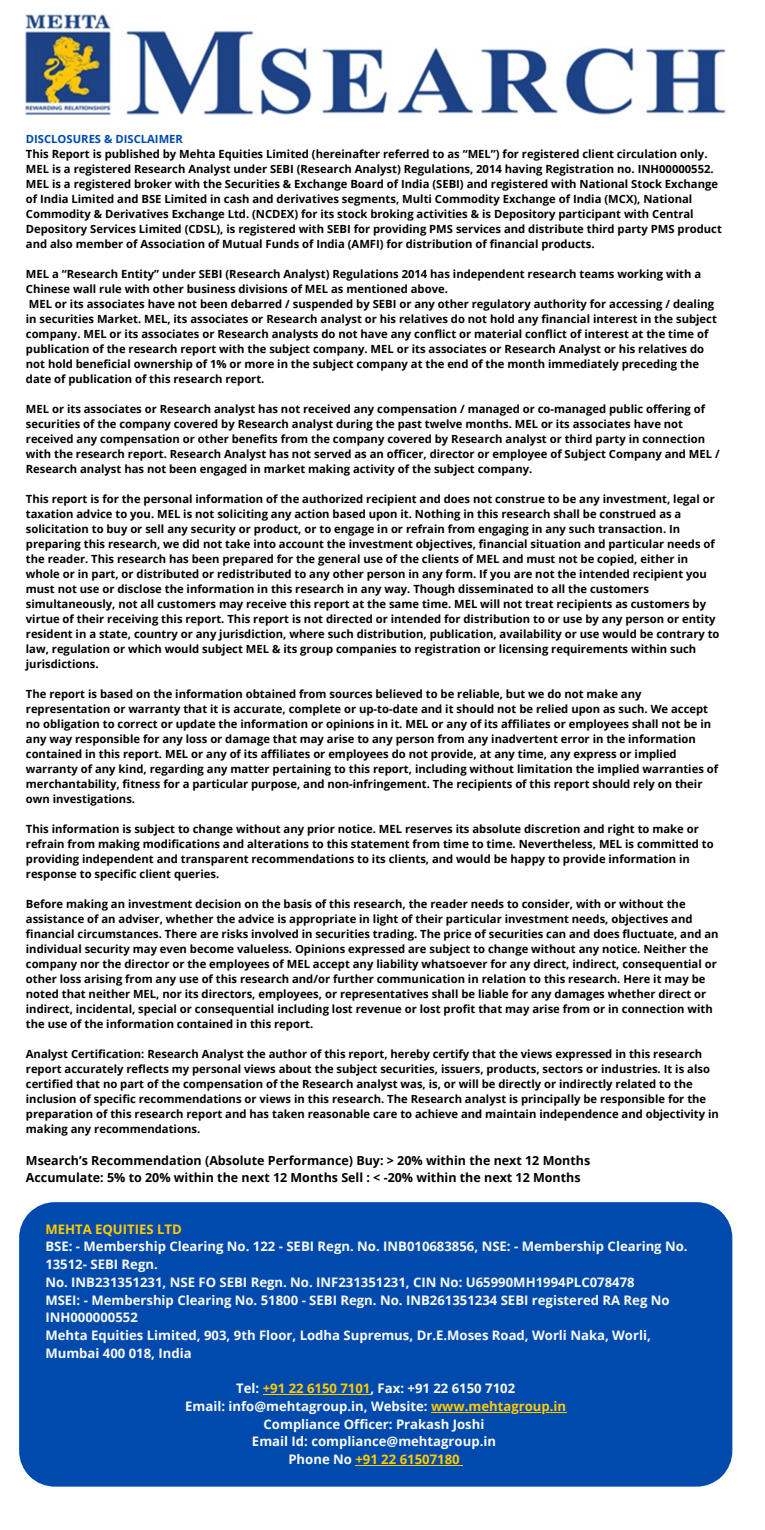
<style>
.page{position:relative;width:765px;height:1530px;background:#fff}
.page>*{position:absolute;margin:0;border:0;box-sizing:border-box;transform-origin:0 0}
.t1{font:700 13.12px/17.8px "Open Sans";color:#fafbfc;text-align:center}
.t2{font:700 12.5px/16.9px "Open Sans";color:#000}
.t3{font:700 11.25px/15px "Open Sans";color:#000}
.t4{font:700 11.25px "Open Sans";color:#004aad}
.s1{color:#ffcb00}
</style>
<div class="page">
<img style="left:26px;top:14px;width:699px;height:101px">
<div style="left:19px;top:1202px;width:713px;height:285px;background:#004aad"></div>
<hr style="left:263px;top:1394px;width:107px;height:1px;background:#ffcb00">
<hr style="left:431px;top:1412px;width:135px;height:1px;background:#ffcb00">
<hr style="left:355px;top:1465px;width:105px;height:1px;background:#ffcb00">
<p class="t4" style="left:26px;top:131px;width:159px">DISCLOSURES &amp; DISCLAIMER</p>
<p class="t3" style="left:26px;top:146px;width:698px">This Report is published by Mehta Equities Limited (hereinafter referred to as “MEL”) for registered client circulation only.<br>MEL is a registered Research Analyst under SEBI (Research Analyst) Regulations, 2014 having Registration no. INH00000552.<br>MEL is a registered broker with the Securities &amp; Exchange Board of India (SEBI) and registered with National Stock Exchange of India Limited and BSE Limited in cash and derivatives segments, Multi Commodity Exchange of India (MCX), National Commodity &amp; Derivatives Exchange Ltd. (NCDEX) for its stock broking activities &amp; is Depository participant with Central Depository Services Limited (CDSL), is registered with SEBI for providing PMS services and distribute third party PMS product and also member of Association of Mutual Funds of India (AMFI) for distribution of financial products.</p>
<p class="t3" style="left:26px;top:266px;width:677px">MEL a “Research Entity” under SEBI (Research Analyst) Regulations 2014 has independent research teams working with a<br>Chinese wall rule with other business divisions of MEL as mentioned above.</p>
<p class="t3" style="left:26px;top:296px;width:693px">MEL or its associates have not been debarred / suspended by SEBI or any other regulatory authority for accessing / dealing in securities Market. MEL, its associates or Research analyst or his relatives do not hold any financial interest in the subject company. MEL or its associates or Research analysts do not have any conflict or material conflict of interest at the time of publication of the research report with the subject company. MEL or its associates or Research Analyst or his relatives do not hold beneficial ownership of 1% or more in the subject company at the end of the month immediately preceding the date of publication of this research report.</p>
<p class="t3" style="left:26px;top:401px;width:695px">MEL or its associates or Research analyst has not received any compensation / managed or co-managed public offering of securities of the company covered by Research analyst during the past twelve months. MEL or its associates have not received any compensation or other benefits from the company covered by Research analyst or third party in connection with the research report. Research Analyst has not served as an officer, director or employee of Subject Company and MEL / Research analyst has not been engaged in market making activity of the subject company.</p>
<p class="t3" style="left:26px;top:491px;width:695px">This report is for the personal information of the authorized recipient and does not construe to be any investment, legal or taxation advice to you. MEL is not soliciting any action based upon it. Nothing in this research shall be construed as a solicitation to buy or sell any security or product, or to engage in or refrain from engaging in any such transaction. In preparing this research, we did not take into account the investment objectives, financial situation and particular needs of the reader. This research has been prepared for the general use of the clients of MEL and must not be copied, either in whole or in part, or distributed or redistributed to any other person in any form. If you are not the intended recipient you must not use or disclose the information in this research in any way. Though disseminated to all the customers simultaneously, not all customers may receive this report at the same time. MEL will not treat recipients as customers by virtue of their receiving this report. This report is not directed or intended for distribution to or use by any person or entity resident in a state, country or any jurisdiction, where such distribution, publication, availability or use would be contrary to law, regulation or which would subject MEL &amp; its group companies to registration or licensing requirements within such jurisdictions.</p>
<p class="t3" style="left:26px;top:686px;width:694px">The report is based on the information obtained from sources believed to be reliable, but we do not make any representation or warranty that it is accurate, complete or up-to-date and it should not be relied upon as such. We accept no obligation to correct or update the information or opinions in it. MEL or any of its affiliates or employees shall not be in any way responsible for any loss or damage that may arise to any person from any inadvertent error in the information contained in this report. MEL or any of its affiliates or employees do not provide, at any time, any express or implied warranty of any kind, regarding any matter pertaining to this report, including without limitation the implied warranties of merchantability, fitness for a particular purpose, and non-infringement. The recipients of this report should rely on their own investigations.</p>
<p class="t3" style="left:26px;top:821px;width:689px">This information is subject to change without any prior notice. MEL reserves its absolute discretion and right to make or refrain from making modifications and alterations to this statement from time to time. Nevertheless, MEL is committed to providing independent and transparent recommendations to its clients, and would be happy to provide information in response to specific client queries.</p>
<p class="t3" style="left:26px;top:896px;width:694px">Before making an investment decision on the basis of this research, the reader needs to consider, with or without the assistance of an adviser, whether the advice is appropriate in light of their particular investment needs, objectives and financial circumstances. There are risks involved in securities trading. The price of securities can and does fluctuate, and an individual security may even become valueless. Opinions expressed are subject to change without any notice. Neither the company nor the director or the employees of MEL accept any liability whatsoever for any direct, indirect, consequential or other loss arising from any use of this research and/or further communication in relation to this research. Here it may be noted that neither MEL, nor its directors, employees, or representatives shall be liable for any damages whether direct or indirect, incidental, special or consequential including lost revenue or lost profit that may arise from or in connection with the use of the information contained in this report.</p>
<p class="t3" style="left:26px;top:1046px;width:694px">Analyst Certification: Research Analyst the author of this report, hereby certify that the views expressed in this research report accurately reflects my personal views about the subject securities, issuers, products, sectors or industries. It is also certified that no part of the compensation of the Research analyst was, is, or will be directly or indirectly related to the inclusion of specific recommendations or views in this research. The Research analyst is principally be responsible for the preparation of this research report and has taken reasonable care to achieve and maintain independence and objectivity in making any recommendations.</p>
<p class="t2" style="left:26px;top:1152px;width:566px">Msearch’s Recommendation (Absolute Performance) Buy: &gt; 20% within the next 12 Months<br>Accumulate: 5% to 20% within the next 12 Months Sell : &lt; -20% within the next 12 Months</p>
<h1 class="t1" style="left:45px;top:1220px;width:644px;text-align:left"><span class="s1">MEHTA EQUITIES LTD<br></span>BSE: - Membership Clearing No. 122 - SEBI Regn. No. INB010683856, NSE: - Membership Clearing No.<br>13512- SEBI Regn.<br>No. INB231351231, NSE FO SEBI Regn. No. INF231351231, CIN No: U65990MH1994PLC078478<br>MSEI: - Membership Clearing No. 51800 - SEBI Regn. No. INB261351234 SEBI registered RA Reg No INH000000552<br>Mehta Equities Limited, 903, 9th Floor, Lodha Supremus, Dr.E.Moses Road, Worli Naka, Worli, Mumbai 400 018, India</h1>
<h1 class="t1" style="left:185px;top:1379px;width:383px">Tel: <span class="s1">+91 22 6150 7101</span>, Fax: +91 22 6150 7102<br>Email: info@mehtagroup.in, Website: <span class="s1">www.mehtagroup.in</span></h1>
<h1 class="t1" style="left:252px;top:1415px;width:246px">Compliance Officer: Prakash Joshi<br>Email Id: compliance@mehtagroup.in<br>Phone No <span class="s1">+91 22 61507180</span></h1>
</div>
